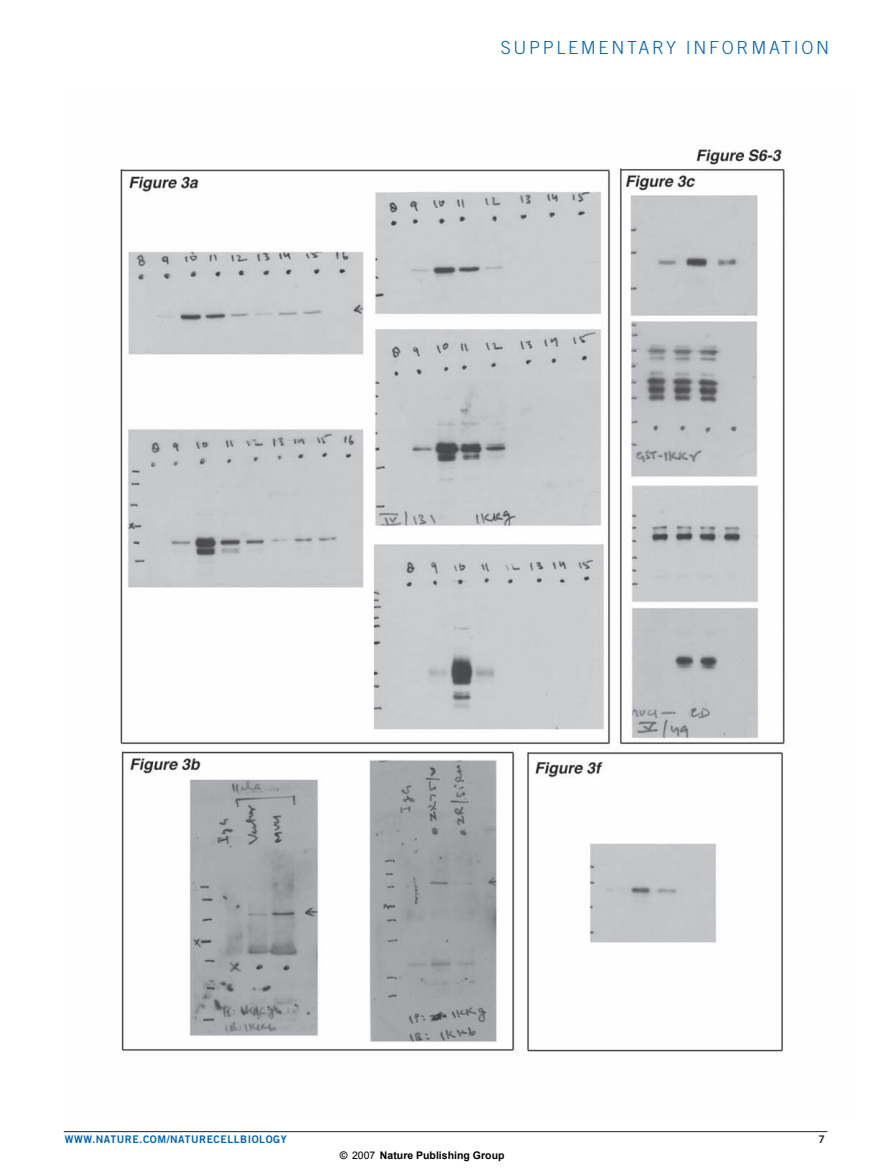
<style>
.page{position:relative;width:893px;height:1174px;background:#fff}
.page>*{position:absolute;margin:0;border:0;box-sizing:border-box;transform-origin:0 0}
.t1{font:300 18px "Trade Gothic";letter-spacing:.15em;color:#0165ae}
.t2{font:10.5px "Trade Gothic Bold Two";letter-spacing:.05em;color:#0165ae}
.t3{font:700 10.5px "Arial";color:#000}
.t4{font:10.5px "Trade Gothic Bold Two";color:#231f20}
.s1{font-weight:400}
</style>
<div class="page">
<hr style="left:64px;top:1131px;width:763px;height:1px;background:#231f20">
<img style="left:120px;top:149px;width:665px;height:903px">
<h1 class="t1" style="left:501px;top:37px;width:330px">SUPPLEMENTARY INFORMATION</h1>
<p class="t2" style="left:65px;top:1132px;width:223px">WWW.NATURE.COM/NATURECELLBIOLOGY</p>
<p class="t4" style="left:818px;top:1132px;width:8px">7</p>
<p class="t3" style="left:340px;top:1148px;width:166px">© <span class="s1">2007</span> Nature Publishing Group</p>
</div>
